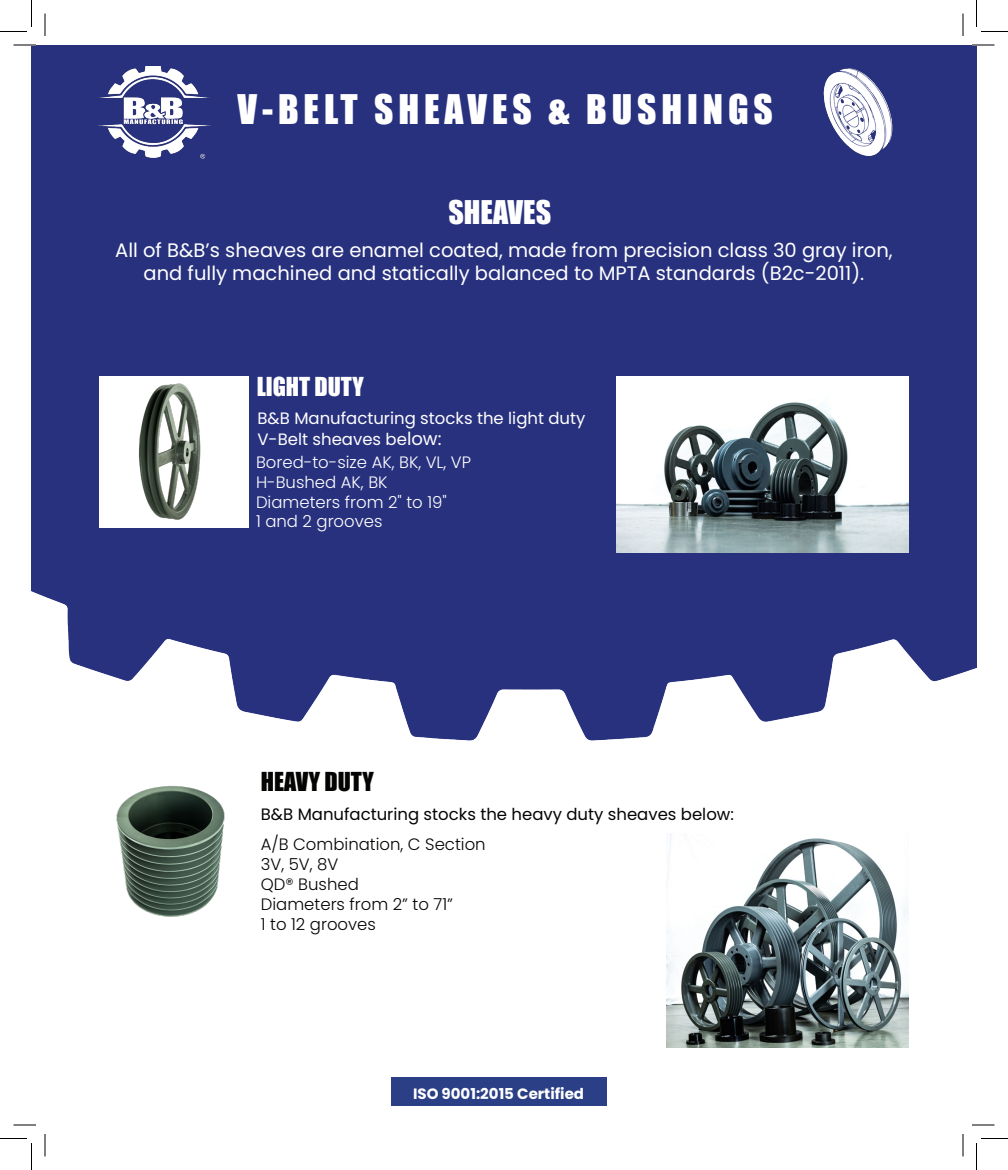
<style>
.page{position:relative;width:1008px;height:1170px;background:#fff}
.page>*{position:absolute;margin:0;border:0;box-sizing:border-box;transform-origin:0 0}
.t1{font:37.5px "Impact";letter-spacing:.13em;color:#fff}
.t2{font:30px "Impact";color:#fff}
.t3{font:24px "Impact";color:#fff}
.t4{font:24px "Impact";color:#040503}
.t5{font:19.5px/23.4px "Poppins";color:#fff;text-align:center}
.t6{font:300 16.5px "Poppins";color:#040503}
.t7{font:300 16.5px "Poppins";color:#fff}
.t8{font:16.5px/21.6px "Poppins";color:#fff}
.t9{font:16.5px "Poppins";color:#040503}
.t10{font:700 15px "Poppins";color:#fff}
.s1{font-size:18px}
</style>
<div class="page">
<img style="left:32px;top:45px;width:944px;height:696px">
<img style="left:798px;top:53px;width:120px;height:118px">
<img style="left:98px;top:67px;width:113px;height:91px">
<div style="left:99px;top:377px;width:149px;height:151px;background:#fff"></div>
<img style="left:138px;top:383px;width:63px;height:137px">
<img style="left:116px;top:785px;width:109px;height:132px">
<div style="left:391px;top:1077px;width:216px;height:29px;background:#2a3f85"></div>
<img style="left:616px;top:377px;width:293px;height:176px">
<img style="left:666px;top:833px;width:243px;height:214px">
<svg style="left:14px;top:45px;width:22px;height:1px"></svg>
<svg style="left:972px;top:45px;width:22px;height:1px"></svg>
<svg style="left:14px;top:1125px;width:22px;height:1px"></svg>
<svg style="left:972px;top:1125px;width:22px;height:1px"></svg>
<svg style="left:45px;top:14px;width:1px;height:22px"></svg>
<svg style="left:45px;top:1134px;width:1px;height:22px"></svg>
<svg style="left:963px;top:14px;width:1px;height:22px"></svg>
<svg style="left:963px;top:1134px;width:1px;height:22px"></svg>
<svg style="left:0;top:0;width:32px;height:32px"></svg>
<svg style="left:0;top:1138px;width:32px;height:32px"></svg>
<svg style="left:976px;top:0;width:32px;height:32px"></svg>
<svg style="left:976px;top:1138px;width:32px;height:32px"></svg>
<p class="t1" style="left:238px;top:80px;width:537px">V-BELT SHEAVES &amp; BUSHINGS</p>
<p class="t2" style="left:448px;top:189px;width:104px">SHEAVES</p>
<p class="t5" style="left:115px;top:239px;width:779px">All of B&amp;B’s sheaves are enamel coated, made from precision class 30 gray iron, and fully machined and statically balanced to MPTA standards (B2c-2011).</p>
<p class="t3" style="left:257px;top:368px;width:109px">LIGHT DUTY</p>
<p class="t8" style="left:258px;top:407px;width:329px">B&amp;B Manufacturing stocks the light duty<br>V-Belt sheaves be<span class="s1">low:</span></p>
<p class="t7" style="left:256px;top:453px;width:217px">Bored-to-size AK, BK, VL, VP</p>
<p class="t7" style="left:256px;top:472px;width:133px">H-Bushed AK, BK</p>
<p class="t7" style="left:256px;top:492px;width:192px">Diameters from 2" to 19"</p>
<p class="t7" style="left:256px;top:512px;width:128px">1 and 2 grooves</p>
<p class="t4" style="left:261px;top:763px;width:115px">HEAVY DUTY</p>
<p class="t9" style="left:261px;top:804px;width:475px">B&amp;B Manufacturing stocks the heavy duty sheaves below:</p>
<p class="t6" style="left:261px;top:835px;width:226px">A/B Combination, C Section</p>
<p class="t6" style="left:261px;top:855px;width:79px">3V, 5V, 8V</p>
<p class="t6" style="left:261px;top:875px;width:100px">QD® Bushed</p>
<p class="t6" style="left:261px;top:894px;width:194px">Diameters from 2” to 71”</p>
<p class="t6" style="left:261px;top:914px;width:117px">1 to 12 grooves</p>
<p class="t10" style="left:413px;top:1086px;width:173px">ISO 9001:2015 Certified</p>
</div>
